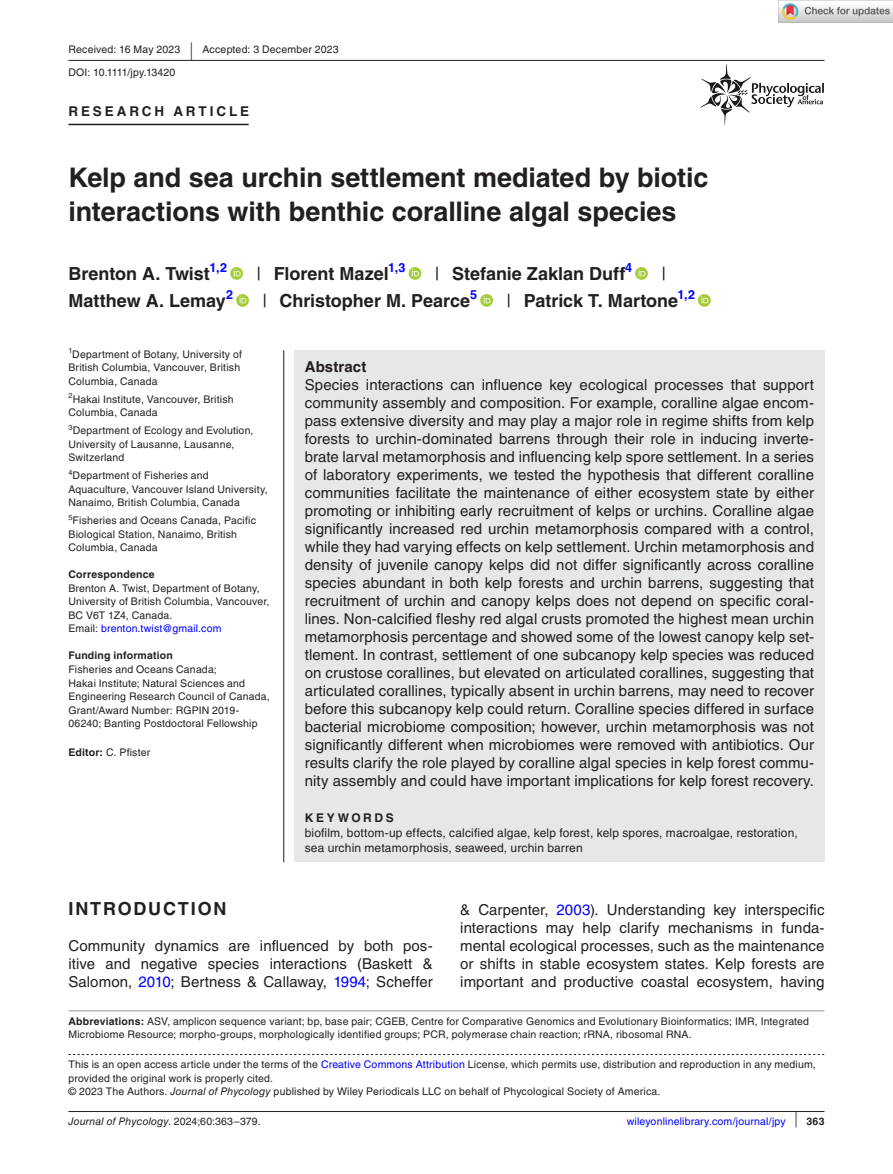
<style>
.page{position:relative;width:893px;height:1174px;background:#fff}
.page>*{position:absolute;margin:0;border:0;box-sizing:border-box;transform-origin:0 0}
.t1{font:700 27px/34.5px "Helvetica LT Std";letter-spacing:-.005em;color:#231f20}
.t2{font:23.85px "Helvetica LT Std";color:#231f20;scale:.44 1}
.t3{font:700 18px "Helvetica LT Std";color:#231f20}
.t4{font:700 18px "Helvetica LT Std";letter-spacing:.1em;color:#231f20}
.t5{font:18px "Helvetica LT Std";color:#231f20}
.t6{font:15px/18px "Helvetica LT Std";letter-spacing:.005em;color:#231f20;text-align:justify}
.t7{font:700 15px "Helvetica LT Std";letter-spacing:.005em;color:#231f20}
.t8{font:700 13.5px "Helvetica LT Std";letter-spacing:.21em;color:#231f20}
.t9{font:12px/15px "Helvetica LT Std";letter-spacing:.01em;color:#231f20}
.t10{font:700 12px "Helvetica LT Std";letter-spacing:.22em;color:#231f20}
.t11{font:10.5px/13.5px "Helvetica LT Std";letter-spacing:.015em;color:#231f20}
.t12{font:10.5px "Helvetica LT Std";letter-spacing:.015em;color:#00f}
.t13{font:italic 10.5px "Helvetica LT Std";letter-spacing:.01em;color:#231f20}
.t14{font:700 10.5px "Helvetica LT Std";letter-spacing:.02em;color:#231f20}
.t15{font:7.35px "Helvetica LT Std";color:#231f20}
.s1{font-weight:400}
.s2{color:#00f}
.s3{font-weight:700}
.s4{font-style:italic}
.s5{font-style:normal}
.s6{font-size:21px;color:#231f20}
.s7{font-weight:700;color:#231f20}
</style>
<div class="page">
<hr style="left:68px;top:1111px;width:756px;height:1px;background:#231f20">
<img style="left:700px;top:64px;width:124px;height:61px">
<hr style="left:68px;top:60px;width:756px;height:1px;background:#231f20">
<hr style="left:68px;top:124px;width:181px;height:1px;background:#231f20">
<svg style="left:230px;top:267px;width:13px;height:13px"></svg>
<svg style="left:234px;top:269px;width:7px;height:7px"></svg>
<svg style="left:409px;top:267px;width:12px;height:13px"></svg>
<svg style="left:412px;top:269px;width:7px;height:7px"></svg>
<svg style="left:635px;top:267px;width:13px;height:13px"></svg>
<svg style="left:638px;top:269px;width:7px;height:7px"></svg>
<svg style="left:236px;top:294px;width:13px;height:13px"></svg>
<svg style="left:240px;top:296px;width:6px;height:7px"></svg>
<svg style="left:480px;top:294px;width:13px;height:13px"></svg>
<svg style="left:484px;top:296px;width:7px;height:7px"></svg>
<svg style="left:698px;top:294px;width:13px;height:13px"></svg>
<svg style="left:701px;top:296px;width:7px;height:7px"></svg>
<svg style="left:68px;top:1054px;width:756px;height:1px"></svg>
<hr style="left:68px;top:1010px;width:756px;height:1px;background:#939598">
<div style="left:294px;top:350px;width:530px;height:512px;background:#e6e7e9"></div>
<hr style="left:283px;top:350px;width:1px;height:512px;background:#231f20">
<img style="left:779px;top:0;width:114px;height:23px">
<p class="t11" style="left:68px;top:43px;width:113px">Received: 16 May 2023</p>
<h2 class="t2" style="left:190px;top:37px;width:8px">|</h2>
<p class="t11" style="left:202px;top:43px;width:138px">Accepted: 3 December 2023</p>
<p class="t11" style="left:68px;top:65px;width:108px">DOI: 10.1111/jpy.13420</p>
<p class="t8" style="left:68px;top:103px;width:182px">RESEARCH ARTICLE</p>
<h1 class="t1" style="left:68px;top:160px;width:642px">Kelp and sea urchin settlement mediated by biotic interactions with benthic coralline algal species</h1>
<p class="t3" style="left:68px;top:262px;width:160px">Brenton A. Twist<sup>1,2</sup></p>
<p class="t3" style="left:257px;top:262px;width:151px"><span class="s1">|</span> Florent Mazel<sup>1,3</sup></p>
<p class="t3" style="left:435px;top:262px;width:199px"><span class="s1">|</span> Stefanie Zaklan Duff<sup>4</sup></p>
<p class="t5" style="left:661px;top:263px;width:6px">|</p>
<p class="t3" style="left:68px;top:289px;width:166px">Matthew A. Lemay<sup>2</sup></p>
<p class="t3" style="left:262px;top:289px;width:216px"><span class="s1">|</span> Christopher M. Pearce<sup>5</sup></p>
<p class="t3" style="left:507px;top:289px;width:190px"><span class="s1">|</span> Patrick T. Martone<sup>1,2</sup></p>
<p class="t15" style="left:68px;top:346px;width:6px">1</p>
<p class="t11" style="left:68px;top:347px;width:175px;text-indent:4px">Department of Botany, University of<br>British Columbia, Vancouver, British<br>Columbia, Canada</p>
<p class="t15" style="left:68px;top:391px;width:6px">2</p>
<p class="t11" style="left:68px;top:392px;width:167px;text-indent:4px">Hakai Institute, Vancouver, British<br>Columbia, Canada</p>
<p class="t15" style="left:68px;top:423px;width:6px">3</p>
<p class="t11" style="left:68px;top:424px;width:187px;text-indent:4px">Department of Ecology and Evolution,<br>University of Lausanne, Lausanne,<br>Switzerland</p>
<p class="t15" style="left:68px;top:468px;width:6px">4</p>
<p class="t11" style="left:68px;top:469px;width:201px;text-indent:4px">Department of Fisheries and<br>Aquaculture, Vancouver Island University,<br>Nanaimo, British Columbia, Canada</p>
<p class="t15" style="left:68px;top:513px;width:6px">5</p>
<p class="t11" style="left:68px;top:514px;width:189px;text-indent:4px">Fisheries and Oceans Canada, Pacific<br>Biological Station, Nanaimo, British<br>Columbia, Canada</p>
<p class="t14" style="left:68px;top:568px;width:88px">Correspondence</p>
<p class="t11" style="left:68px;top:581px;width:202px">Brenton A. Twist, Department of Botany, University of British Columbia, Vancouver, BC V6T 1Z4, Canada.<br>Email: <span class="s2">brenton.twist@gmail.com</span></p>
<p class="t14" style="left:68px;top:649px;width:106px">Funding information</p>
<p class="t11" style="left:68px;top:662px;width:203px">Fisheries and Oceans Canada;<br>Hakai Institute; Natural Sciences and Engineering Research Council of Canada, Grant/Award Number: RGPIN 2019- 06240; Banting Postdoctoral Fellowship</p>
<p class="t11" style="left:68px;top:745px;width:83px"><span class="s3">Editor:</span> C. Pfister</p>
<p class="t7" style="left:305px;top:357px;width:63px">Abstract</p>
<p class="t6" style="left:305px;top:375px;width:511px">Species interactions can influence key ecological processes that support community assembly and composition. For example, coralline algae encom&shy;pass extensive diversity and may play a major role in regime shifts from kelp forests to urchin-dominated barrens through their role in inducing inverte&shy;brate larval metamorphosis and influencing kelp spore settlement. In a series of laboratory experiments, we tested the hypothesis that different coralline communities facilitate the maintenance of either ecosystem state by either promoting or inhibiting early recruitment of kelps or urchins. Coralline algae significantly increased red urchin metamorphosis compared with a control, while they had varying effects on kelp settlement. Urchin metamorphosis and density of juvenile canopy kelps did not differ significantly across coralline species abundant in both kelp forests and urchin barrens, suggesting that recruitment of urchin and canopy kelps does not depend on specific coral&shy;lines. Non-calcified fleshy red algal crusts promoted the highest mean urchin metamorphosis percentage and showed some of the lowest canopy kelp set&shy;tlement. In contrast, settlement of one subcanopy kelp species was reduced on crustose corallines, but elevated on articulated corallines, suggesting that articulated corallines, typically absent in urchin barrens, may need to recover before this subcanopy kelp could return. Coralline species differed in surface bacterial microbiome composition; however, urchin metamorphosis was not significantly different when microbiomes were removed with antibiotics. Our results clarify the role played by coralline algal species in kelp forest commu&shy;nity assembly and could have important implications for kelp forest recovery.</p>
<p class="t10" style="left:305px;top:810px;width:91px">KEYWORDS</p>
<p class="t9" style="left:305px;top:825px;width:495px">biofilm, bottom-up effects, calcified algae, kelp forest, kelp spores, macroalgae, restoration, sea urchin metamorphosis, seaweed, urchin barren</p>
<p class="t4" style="left:68px;top:898px;width:160px">INTRODUCTION</p>
<p class="t6" style="left:68px;top:937px;width:366px">Community dynamics are influenced by both pos&shy;itive and negative species interactions (Baskett &amp; Salomon, <span class="s2">2010</span>; Bertness &amp; Callaway, <span class="s2">1994</span>; Scheffer</p>
<p class="t6" style="left:460px;top:901px;width:366px">&amp; Carpenter, <span class="s2">2003</span>). Understanding key interspecific interactions may help clarify mechanisms in funda&shy;mental ecological processes, such as the maintenance or shifts in stable ecosystem states. Kelp forests are important and productive coastal ecosystem, having</p>
<p class="t11" style="left:68px;top:1014px;width:742px"><span class="s3">Abbreviations:</span> ASV, amplicon sequence variant; bp, base pair; CGEB, Centre for Comparative Genomics and Evolutionary Bioinformatics; IMR, Integrated<br>Microbiome Resource; morpho-groups, morphologically identified groups; PCR, polymerase chain reaction; rRNA, ribosomal RNA.</p>
<p class="t11" style="left:68px;top:1058px;width:749px">This is an open access article under the terms of the <span class="s2">Creative Commons Attribution</span> License, which permits use, distribution and reproduction in any medium, provided the original work is properly cited.<br>© 2023 The Authors. <span class="s4">Journal of Phycology</span> published by Wiley Periodicals LLC on behalf of Phycological Society of America.</p>
<p class="t13" style="left:68px;top:1115px;width:194px">Journal of Phycology<span class="s5">. 2024;60:363–379.</span></p>
<p class="t12" style="left:627px;top:1115px;width:199px">wileyonlinelibrary.com/journal/jpy <span class="s6">|</span> <span class="s7">363</span></p>
</div>
